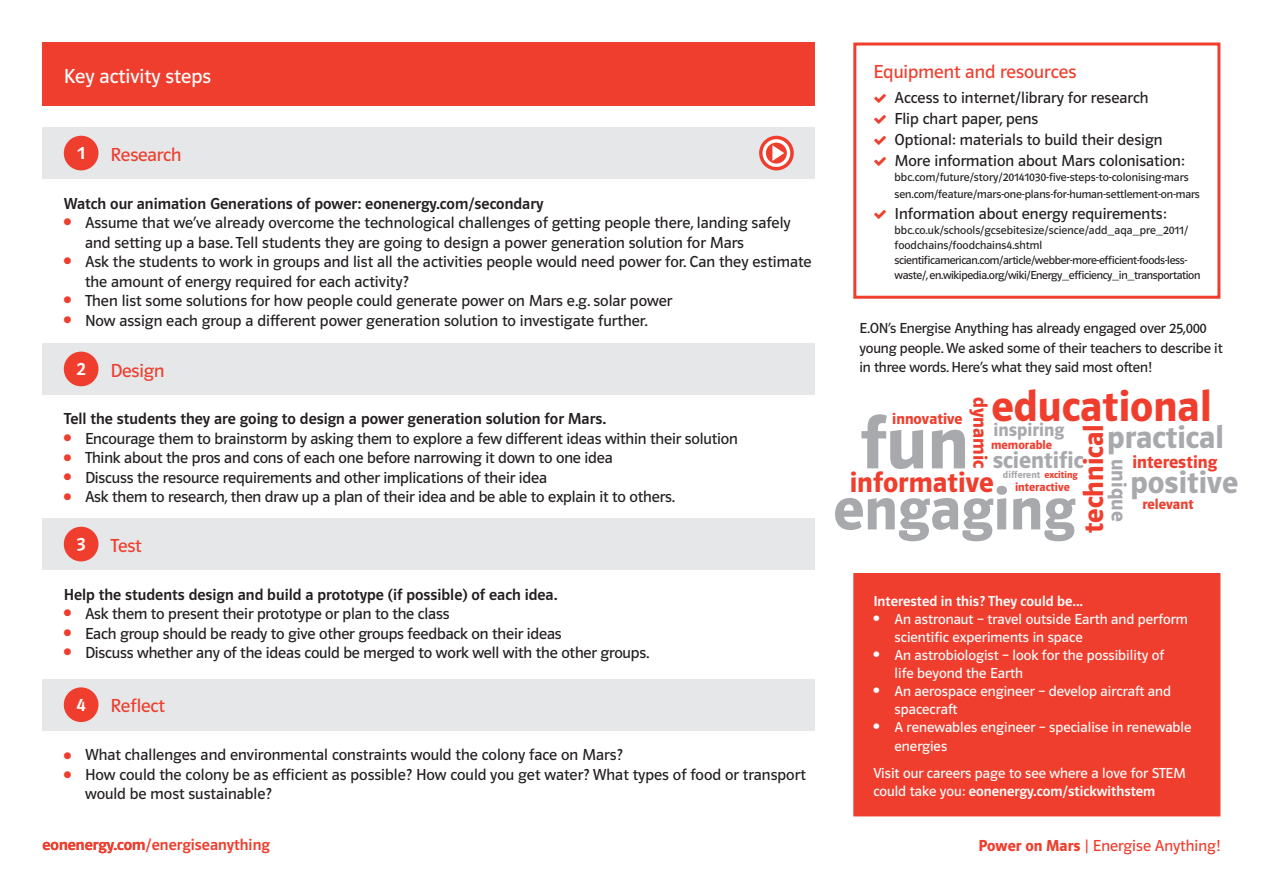
<style>
.page{position:relative;width:1263px;height:893px;background:#fff}
.page>*{position:absolute;margin:0;border:0;box-sizing:border-box;transform-origin:0 0}
.t1{font:77.85px "Polo 11 K Hfett";color:#a8a9ad}
.t2{font:63.15px "Polo 11 K Hfett";color:#a8a9ad}
.t3{font:45.45px "Polo 11 K Hfett";color:#ef3e2e}
.t4{font:33.3px "Polo 11 K Hfett";color:#a8a9ad}
.t5{font:32.85px "Polo 11 K Hfett";color:#a8a9ad}
.t6{font:29.85px "Polo 11 K Hfett";color:#ef3e2e}
.t7{font:29.25px "Polo 11 K Hfett";color:#ef3e2e}
.t8{font:24.45px "Polo 11 K Hfett";color:#a8a9ad}
.t9{font:21.9px "Polo 11 K Hfett";color:#a8a9ad}
.t10{font:21px "Polo 22 K Buch";color:#fff}
.t11{font:20.55px "Polo 11 K Hfett";color:#ef3e2e}
.t12{font:19.5px "Polo 22 K Buch";letter-spacing:-.01em;color:#ef3e2e}
.t13{font:19.5px "Polo 11 K Hfett";color:#a8a9ad}
.t14{font:19.5px "Polo 22 K Krftg";color:#fff}
.t15{font:18.75px "Polo 11 K Hfett";color:#ef3e2e}
.t16{font:16.5px/19.5px "Polo 11 K Buch";color:#231f20}
.t17{font:16.5px "Polo 11 K Krftg";color:#231f20}
.t18{font:16.5px "Polo 22 K Krftg";color:#ef3e2e}
.t19{font:16.5px "Polo 11 K Buch";color:#ef3e2e}
.t20{font:16.35px "Polo 11 K Hfett";color:#ef3e2e}
.t21{font:15px/18px "Polo 11 K Buch";color:#fff}
.t22{font:15px/19.5px "Polo 11 K Buch";letter-spacing:-.01em;color:#231f20}
.t23{font:15px "Polo 11 K Krftg";color:#fff}
.t24{font:15px "Polo 11 K Hfett";color:#ef3e2e}
.t25{font:12.9px "Polo 11 K Hfett";color:#ef3e2e}
.t26{font:12.45px "Polo 11 K Hfett";color:#ef3e2e}
.t27{font:12px/15px "Polo 11 K Buch";letter-spacing:-.03em;color:#231f20}
.t28{font:12px/16.5px "Polo 11 K Buch";letter-spacing:-.01em;color:#231f20}
.t29{font:10.2px "Polo 11 K Hfett";color:#a8a9ad}
.s1{color:#ef3e2e}
.s2{font-family:"Polo 11 K Buch"}
.s3{font-family:"Polo 11 K Hfett"}
</style>
<div class="page">
<div style="left:43px;top:43px;width:772px;height:63px;background:#ef3e2e"></div>
<div style="left:853px;top:43px;width:367px;height:256px;border:3px solid #ef3e2e"></div>
<div style="left:43px;top:128px;width:772px;height:51px;background:#e6e7e9"></div>
<div style="left:64px;top:136px;width:34px;height:34px;background:#ef3e2e;border-radius:50%"></div>
<svg style="left:759px;top:136px;width:35px;height:34px"></svg>
<svg style="left:762px;top:139px;width:28px;height:28px"></svg>
<div style="left:43px;top:343px;width:772px;height:51px;background:#e6e7e9"></div>
<div style="left:64px;top:352px;width:34px;height:34px;background:#ef3e2e;border-radius:50%"></div>
<div style="left:43px;top:519px;width:772px;height:51px;background:#e6e7e9"></div>
<div style="left:64px;top:527px;width:34px;height:34px;background:#ef3e2e;border-radius:50%"></div>
<div style="left:43px;top:679px;width:772px;height:51px;background:#e6e7e9"></div>
<div style="left:64px;top:687px;width:34px;height:35px;background:#ef3e2e;border-radius:50%"></div>
<div style="left:855px;top:574px;width:364px;height:241px;background:#ef3e2e"></div>
<div style="left:853px;top:573px;width:367px;height:243px;border:3px solid #ef3e2e"></div>
<p class="t10" style="left:64px;top:64px;width:149px">Key activity steps</p>
<p class="t12" style="left:873px;top:61px;width:205px">Equipment and resources</p>
<p class="t16" style="left:894px;top:87px;width:292px;line-height:21px">Access to internet/library for research<br>Flip chart paper, pens<br>Optional: materials to build their design More information about Mars colonisation:</p>
<p class="t28" style="left:894px;top:169px;width:307px">bbc.com/future/story/20141030-five-steps-to-colonising-mars sen.com/feature/mars-one-plans-for-human-settlement-on-mars</p>
<p class="t16" style="left:894px;top:204px;width:273px">Information about energy requirements:</p>
<p class="t27" style="left:894px;top:222px;width:307px">bbc.co.uk/schools/gcsebitesize/science/add_aqa_pre_2011/ foodchains/foodchains4.shtml scientificamerican.com/article/webber-more-efficient-foods-less&shy;waste/, en.wikipedia.org/wiki/Energy_efficiency_in_transportation</p>
<p class="t14" style="left:77px;top:142px;width:10px">1</p>
<p class="t12" style="left:111px;top:144px;width:72px">Research</p>
<p class="t17" style="left:64px;top:194px;width:481px">Watch our animation Generations of power: eonenergy.com/secondary</p>
<p class="t16" style="left:85px;top:213px;width:728px">Assume that we’ve already overcome the technological challenges of getting people there, landing safely and setting up a base. Tell students they are going to design a power generation solution for Mars<br>Ask the students to work in groups and list all the activities people would need power for. Can they estimate the amount of energy required for each activity?<br>Then list some solutions for how people could generate power on Mars e.g. solar power<br>Now assign each group a different power generation solution to investigate further.</p>
<p class="t22" style="left:859px;top:319px;width:365px">E.ON’s Energise Anything has already engaged over 25,000 young people. We asked some of their teachers to describe it in three words. Here’s what they said most often!</p>
<p class="t14" style="left:77px;top:358px;width:11px">2</p>
<p class="t12" style="left:111px;top:360px;width:55px">Design</p>
<p class="t17" style="left:64px;top:410px;width:544px">Tell the students they are going to design a power generation solution for Mars.</p>
<p class="t16" style="left:85px;top:429px;width:654px">Encourage them to brainstorm by asking them to explore a few different ideas within their solution Think about the pros and cons of each one before narrowing it down to one idea<br>Discuss the resource requirements and other implications of their idea<br>Ask them to research, then draw up a plan of their idea and be able to explain it to others.</p>
<p class="t14" style="left:77px;top:533px;width:11px">3</p>
<p class="t12" style="left:111px;top:535px;width:33px">Test</p>
<p class="t17" style="left:64px;top:585px;width:495px">Help the students design and build a prototype (if possible) of each idea.</p>
<p class="t16" style="left:85px;top:604px;width:566px">Ask them to present their prototype or plan to the class<br>Each group should be ready to give other groups feedback on their ideas<br>Discuss whether any of the ideas could be merged to work well with the other groups.</p>
<p class="t14" style="left:77px;top:694px;width:11px">4</p>
<p class="t12" style="left:111px;top:695px;width:56px">Reflect</p>
<p class="t16" style="left:85px;top:745px;width:722px">What challenges and environmental constraints would the colony face on Mars?<br>How could the colony be as efficient as possible? How could you get water? What types of food or transport would be most sustainable?</p>
<h3 class="t3" style="left:991px;top:382px;width:222px">educational</h3>
<p class="t11" style="left:991px;top:397px;width:73px;rotate:90deg">dynamic</p>
<p class="t20" style="left:892px;top:410px;width:72px">innovative</p>
<h1 class="t1" style="left:860px;top:401px;width:110px">fun</h1>
<p class="t13" style="left:993px;top:419px;width:72px">inspiring</p>
<h3 class="t4" style="left:1107px;top:419px;width:118px">practical</h3>
<h3 class="t7" style="left:1078px;top:532px;width:110px;rotate:-90deg">technical</h3>
<p class="t25" style="left:991px;top:437px;width:63px">memorable</p>
<h3 class="t8" style="left:993px;top:447px;width:92px">scientific</h3>
<p class="t15" style="left:1132px;top:452px;width:86px">interesting</p>
<p class="t24" style="left:1142px;top:496px;width:53px">relevant</p>
<h3 class="t9" style="left:1130px;top:459px;width:64px;rotate:90deg">unique</h3>
<h3 class="t5" style="left:1130px;top:465px;width:109px">positive</h3>
<h3 class="t6" style="left:850px;top:466px;width:146px">informative</h3>
<p class="t29" style="left:1003px;top:470px;width:76px">different <span class="s1">exciting</span></p>
<p class="t26" style="left:1015px;top:480px;width:56px">interactive</p>
<h2 class="t2" style="left:833px;top:475px;width:244px">engaging</h2>
<p class="t23" style="left:873px;top:593px;width:211px">Interested in this? They could be...</p>
<p class="t21" style="left:894px;top:610px;width:298px">An astronaut – travel outside Earth and perform scientific experiments in space<br>An astrobiologist – look for the possibility of<br>life beyond the Earth<br>An aerospace engineer – develop aircraft and spacecraft<br>A renewables engineer – specialise in renewable</p>
<p class="t21" style="left:873px;top:733px;width:314px;line-height:26.5px;text-indent:21px">energies<br>Visit our careers page to see where a love for STEM</p>
<p class="t23" style="left:873px;top:783px;width:284px"><span class="s2">could take you:</span> eonenergy.com/stickwithstem</p>
<p class="t18" style="left:43px;top:836px;width:229px">eonenergy.com/energiseanything</p>
<p class="t19" style="left:978px;top:837px;width:243px"><span class="s3">Power on Mars</span> | Energise Anything!</p>
</div>
